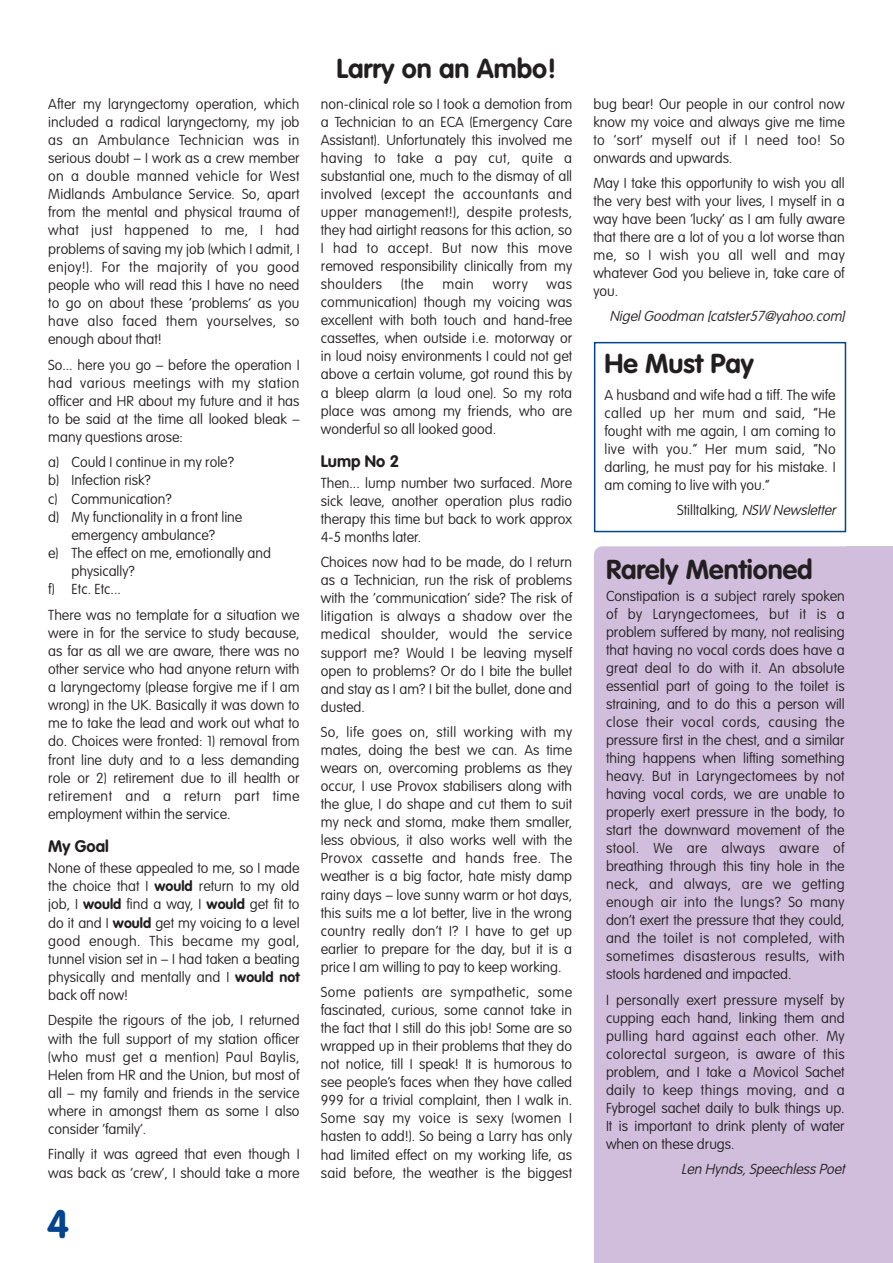
<style>
.page{position:relative;width:893px;height:1263px;background:#fff}
.page>*{position:absolute;margin:0;border:0;box-sizing:border-box;transform-origin:0 0}
.t1{font:700 39px "VAG Rounded";color:#02448d}
.t2{font:700 27px "VAG Rounded";color:#231f20}
.t3{font:700 16.5px "VAG Rounded";color:#231f20}
.t4{font:100 14.25px/18px "VAG Rounded";color:#231f20;text-align:justify}
.t5{font:italic 100 14.25px "VAG Rounded";color:#231f20}
.s1{font-weight:700}
.s2{font-style:normal}
</style>
<div class="page">
<div style="left:594px;top:546px;width:299px;height:717px;background:#d0bedc"></div>
<div style="left:846px;top:546px;width:47px;height:64px;background:#d0bedc"></div>
<div style="left:594px;top:342px;width:252px;height:190px;border:2px solid #02448d"></div>
<p class="t4" style="left:48px;top:96px;width:253px">After my laryngectomy operation, which included a radical laryngectomy, my job as an Ambulance Technician was in serious doubt – I work as a crew member on a double manned vehicle for West Midlands Ambulance Service. So, apart from the mental and physical trauma of what just happened to me, I had problems of saving my job (which I admit, I enjoy!). For the majority of you good people who will read this I have no need to go on about these ‘problems’ as you have also faced them yourselves, so enough about that!</p>
<p class="t4" style="left:48px;top:356px;width:253px">So... here you go – before the operation I had various meetings with my station officer and HR about my future and it has to be said at the time all looked bleak – many questions arose:</p>
<p class="t4" style="left:48px;top:454px;width:187px">a) Could I continue in my role?</p>
<p class="t4" style="left:48px;top:472px;width:104px">b) Infection risk?</p>
<p class="t4" style="left:48px;top:491px;width:125px">c) Communication?</p>
<p class="t4" style="left:48px;top:509px;width:196px">d) My functionality in a front line</p>
<p class="t4" style="left:72px;top:527px;width:145px">emergency ambulance?</p>
<p class="t4" style="left:48px;top:545px;width:224px">e) The effect on me, emotionally and</p>
<p class="t4" style="left:72px;top:563px;width:65px">physically?</p>
<p class="t4" style="left:48px;top:581px;width:74px">f) Etc. Etc...</p>
<p class="t4" style="left:48px;top:606px;width:253px">There was no template for a situation we were in for the service to study because, as far as all we are aware, there was no other service who had anyone return with a laryngectomy (please forgive me if I am wrong) in the UK. Basically it was down to me to take the lead and work out what to do. Choices were fronted: 1) removal from front line duty and to a less demanding role or 2) retirement due to ill health or retirement and a return part time employment within the service.</p>
<p class="t3" style="left:48px;top:839px;width:62px">My Goal</p>
<p class="t4" style="left:48px;top:860px;width:253px">None of these appealed to me, so I made the choice that I <span class="s1">would</span> return to my old job, I <span class="s1">would</span> find a way, I <span class="s1">would</span> get fit to do it and I <span class="s1">would</span> get my voicing to a level good enough. This became my goal, tunnel vision set in – I had taken a beating physically and mentally and I <span class="s1">would not </span>back off now!</p>
<p class="t4" style="left:48px;top:1012px;width:253px">Despite the rigours of the job, I returned with the full support of my station officer (who must get a mention) Paul Baylis, Helen from HR and the Union, but most of all – my family and friends in the service where in amongst them as some I also consider ‘family’.</p>
<p class="t4" style="left:48px;top:1146px;width:253px">Finally it was agreed that even though I was back as ‘crew’, I should take a more</p>
<h1 class="t1" style="left:47px;top:1208px;width:24px">4</h1>
<h2 class="t2" style="left:337px;top:57px;width:221px">Larry on an Ambo!</h2>
<p class="t4" style="left:321px;top:96px;width:253px">non-clinical role so I took a demotion from a Technician to an ECA (Emergency Care Assistant). Unfortunately this involved me having to take a pay cut, quite a substantial one, much to the dismay of all involved (except the accountants and upper management!), despite protests, they had airtight reasons for this action, so I had to accept. But now this move removed responsibility clinically from my shoulders</p>
<p class="t4" style="left:401px;top:276px;width:24px">(the</p>
<p class="t4" style="left:442px;top:276px;width:33px">main</p>
<p class="t4" style="left:493px;top:276px;width:37px">worry</p>
<p class="t4" style="left:321px;top:276px;width:253px;text-indent:226px">was communication) though my voicing was excellent with both touch and hand-free cassettes, when outside i.e. motorway or in loud noisy environments I could not get above a certain volume, got round this by a bleep alarm (a loud one). So my rota place was among my friends, who are wonderful so all looked good.</p>
<p class="t3" style="left:321px;top:454px;width:80px">Lump No 2</p>
<p class="t4" style="left:321px;top:475px;width:253px">Then... lump number two surfaced. More sick leave, another operation plus radio therapy this time but back to work approx 4-5 months later.</p>
<p class="t4" style="left:321px;top:554px;width:253px">Choices now had to be made, do I return as a Technician, run the risk of problems with the ‘communication’ side? The risk of litigation is always a shadow over the medical shoulder, would the service support me? Would I be leaving myself open to problems? Or do I bite the bullet and stay as I am? I bit the bullet, done and dusted.</p>
<p class="t4" style="left:321px;top:724px;width:253px">So, life goes on, still working with my mates, doing the best we can. As time wears on, overcoming problems as they occur, I use Provox stabilisers along with the glue, I do shape and cut them to suit my neck and stoma, make them smaller, less obvious, it also works well with the Provox cassette and hands free. The weather is a big factor, hate misty damp rainy days – love sunny warm or hot days, this suits me a lot better, live in the wrong country really don’t I? I have to get up earlier to prepare for the day, but it is a price I am willing to pay to keep working.</p>
<p class="t4" style="left:321px;top:984px;width:253px">Some patients are sympathetic, some fascinated, curious, some cannot take in the fact that I still do this job! Some are so wrapped up in their problems that they do not notice, till I speak! It is humorous to see people’s faces when they have called 999 for a trivial complaint, then I walk in.<br>Some say my voice is sexy (women I hasten to add!). So being a Larry has only had limited effect on my working life, as said before, the weather is the biggest</p>
<p class="t4" style="left:593px;top:96px;width:253px">bug bear! Our people in our control now know my voice and always give me time to ‘sort’ myself out if I need too! So onwards and upwards.</p>
<p class="t4" style="left:593px;top:175px;width:253px">May I take this opportunity to wish you all the very best with your lives, I myself in a way have been ‘lucky’ as I am fully aware that there are a lot of you a lot worse than me, so I wish you all well and may whatever God you believe in, take care of you.</p>
<p class="t5" style="left:609px;top:310px;width:240px">Nigel Goodman [catster57@yahoo.com]</p>
<h2 class="t2" style="left:604px;top:352px;width:151px">He Must Pay</h2>
<p class="t4" style="left:604px;top:387px;width:233px">A husband and wife had a tiff. The wife called up her mum and said, “He fought with me again, I am coming to live with you.” Her mum said, “No darling, he must pay for his mistake. I am coming to live with you.”</p>
<p class="t5" style="left:677px;top:504px;width:163px"><span class="s2">Stilltalking</span>,NSWNewsletter</p>
<h2 class="t2" style="left:606px;top:558px;width:208px">Rarely Mentioned</h2>
<p class="t4" style="left:606px;top:588px;width:240px">Constipation is a subject rarely spoken of by Laryngectomees, but it is a problem suffered by many, not realising that having no vocal cords does have a great deal to do with it. An absolute essential part of going to the toilet is straining, and to do this a person will close their vocal cords, causing the pressure first in the chest, and a similar thing happens when lifting something heavy. But in Laryngectomees by not having vocal cords, we are unable to properly exert pressure in the body, to start the downward movement of the stool. We are always aware of breathing through this tiny hole in the neck, and always, are we getting enough air into the lungs? So many don’t exert the pressure that they could, and the toilet is not completed, with sometimes disasterous results, with stools hardened and impacted.</p>
<p class="t4" style="left:606px;top:992px;width:240px">I personally exert pressure myself by cupping each hand, linking them and pulling hard against each other. My colorectal surgeon, is aware of this problem, and I take a Movicol Sachet daily to keep things moving, and a Fybrogel sachet daily to bulk things up.<br>It is important to drink plenty of water when on these drugs.</p>
<p class="t5" style="left:681px;top:1163px;width:168px">Len Hynds, Speechless Poet</p>
</div>
